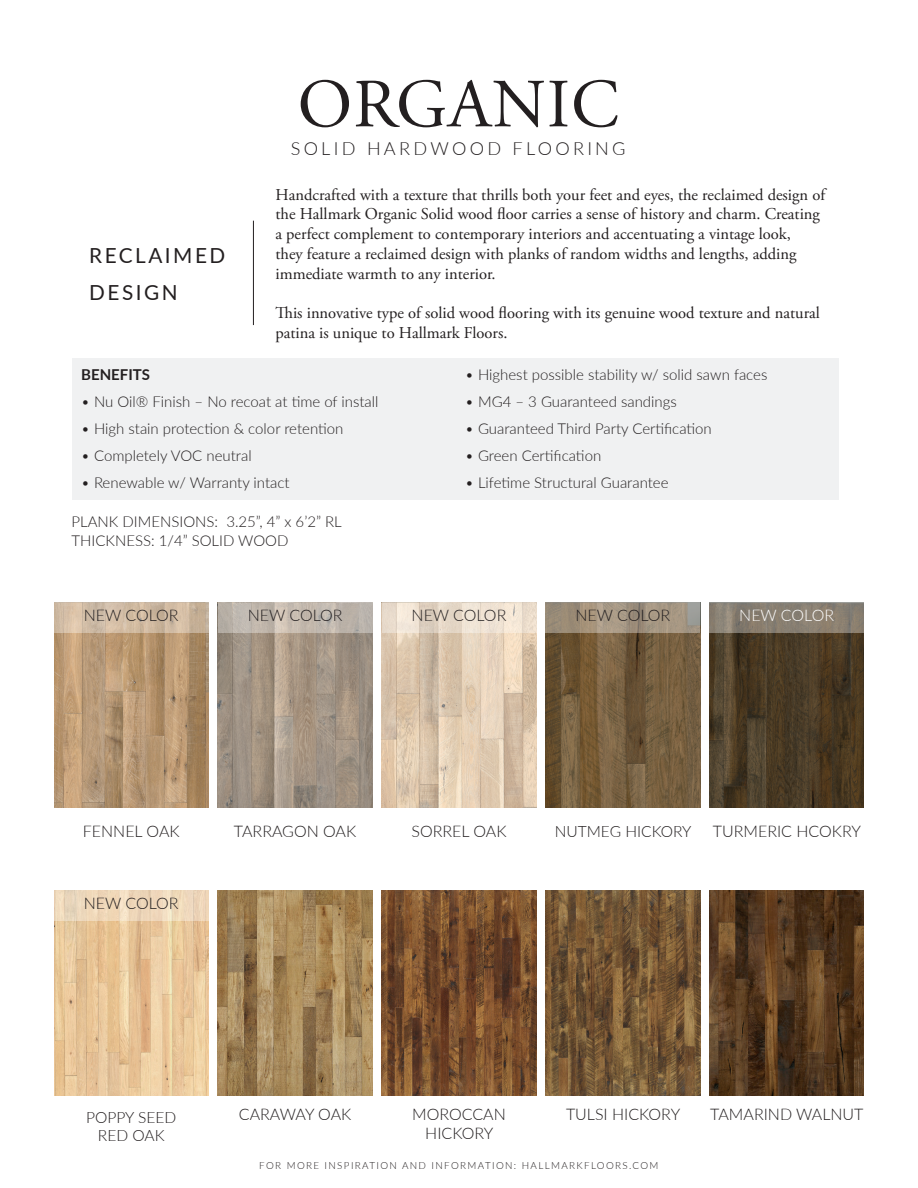
<style>
.page{position:relative;width:918px;height:1188px;background:#fff}
.page>*{position:absolute;margin:0;border:0;box-sizing:border-box;transform-origin:0 0}
.t1{font:68.7px "Adobe Garamond Pro";letter-spacing:.015em;color:#231f20}
.t2{font:20.7px "Lato";letter-spacing:.12em;color:#231f20}
.t3{font:300 18.15px "Lato";letter-spacing:.18em;color:#231f20}
.t4{font:16.5px/19.8px "Adobe Garamond Pro";color:#231f20}
.t5{font:300 16.05px "Lato";color:#231f20}
.t6{font:300 16.05px "Lato";color:#fff}
.t7{font:300 15.6px "Lato";color:#231f20}
.t8{font:300 15px "Lato";color:#231f20}
.t9{font:700 15px "Lato";color:#231f20}
.t10{font:300 9.9px "Lato";letter-spacing:.14em;color:#231f20}
</style>
<div class="page">
<img style="left:54px;top:632px;width:155px;height:175px">
<img style="left:218px;top:632px;width:154px;height:175px">
<img style="left:382px;top:632px;width:154px;height:175px">
<img style="left:546px;top:632px;width:154px;height:175px">
<img style="left:709px;top:632px;width:155px;height:175px">
<img style="left:54px;top:921px;width:155px;height:175px">
<img style="left:709px;top:891px;width:155px;height:205px">
<img style="left:546px;top:891px;width:154px;height:205px">
<img style="left:382px;top:891px;width:154px;height:205px">
<img style="left:218px;top:891px;width:154px;height:205px">
<svg style="left:54px;top:602px;width:155px;height:30px;background:#cfbaa2"></svg>
<svg style="left:218px;top:602px;width:154px;height:30px;background:#bfb6ad"></svg>
<svg style="left:382px;top:602px;width:154px;height:30px;background:#eaddcd"></svg>
<svg style="left:546px;top:602px;width:154px;height:30px;background:#a19380"></svg>
<svg style="left:709px;top:602px;width:155px;height:30px;background:#887f72"></svg>
<svg style="left:54px;top:891px;width:155px;height:30px;background:#edd7ba"></svg>
<hr style="left:253px;top:221px;width:1px;height:104px;background:#231f20">
<div style="left:72px;top:358px;width:766px;height:141px;background:#f0f1f2"></div>
<p class="t2" style="left:89px;top:240px;width:137px">RECLAIMED</p>
<p class="t2" style="left:89px;top:277px;width:90px">DESIGN</p>
<p class="t1" style="left:298px;top:63px;width:323px">ORGANIC</p>
<p class="t3" style="left:291px;top:136px;width:336px">SOLID HARDWOOD FLOORING</p>
<p class="t4" style="left:275px;top:185px;width:551px">Handcrafted with a texture that thrills both your feet and eyes, the reclaimed design of the Hallmark Organic Solid wood floor carries a sense of history and charm. Creating a perfect complement to contemporary interiors and accentuating a vintage look,<br>they feature a reclaimed design with planks of random widths and lengths, adding immediate warmth to any interior.</p>
<p class="t4" style="left:275px;top:304px;width:546px">This innovative type of solid wood flooring with its genuine wood texture and natural patina is unique to Hallmark Floors.</p>
<p class="t9" style="left:81px;top:363px;width:70px">BENEFITS</p>
<p class="t8" style="left:81px;top:391px;width:299px">• Nu Oil® Finish – No recoat at time of install</p>
<p class="t8" style="left:81px;top:418px;width:264px">• High stain protection &amp; color retention</p>
<p class="t8" style="left:81px;top:445px;width:172px">• Completely VOC neutral</p>
<p class="t8" style="left:81px;top:472px;width:210px">• Renewable w/ Warranty intact</p>
<p class="t8" style="left:72px;top:511px;width:272px">PLANK DIMENSIONS: 3.25”, 4” x 6’2” RL</p>
<p class="t8" style="left:72px;top:530px;width:219px">THICKNESS: 1/4” SOLID WOOD</p>
<p class="t8" style="left:465px;top:364px;width:304px">• Highest possible stability w/ solid sawn faces</p>
<p class="t8" style="left:465px;top:391px;width:213px">• MG4 – 3 Guaranteed sandings</p>
<p class="t8" style="left:465px;top:418px;width:248px">• Guaranteed Third Party Certification</p>
<p class="t8" style="left:465px;top:445px;width:138px">• Green Certification</p>
<p class="t8" style="left:465px;top:472px;width:205px">• Lifetime Structural Guarantee</p>
<p class="t5" style="left:84px;top:604px;width:96px">NEW COLOR</p>
<p class="t5" style="left:248px;top:604px;width:96px">NEW COLOR</p>
<p class="t5" style="left:412px;top:604px;width:96px">NEW COLOR</p>
<p class="t5" style="left:575px;top:604px;width:96px">NEW COLOR</p>
<p class="t6" style="left:739px;top:604px;width:96px">NEW COLOR</p>
<p class="t5" style="left:83px;top:820px;width:98px">FENNEL OAK</p>
<p class="t5" style="left:84px;top:892px;width:96px">NEW COLOR</p>
<p class="t7" style="left:555px;top:820px;width:138px">NUTMEG HICKORY</p>
<p class="t5" style="left:234px;top:820px;width:124px">TARRAGON OAK</p>
<p class="t5" style="left:713px;top:820px;width:150px">TURMERIC HCOKRY</p>
<p class="t5" style="left:411px;top:820px;width:97px">SORREL OAK</p>
<p class="t5" style="left:239px;top:1103px;width:114px">CARAWAY OAK</p>
<p class="t5" style="left:412px;top:1103px;width:95px">MOROCCAN</p>
<p class="t5" style="left:425px;top:1122px;width:70px">HICKORY</p>
<p class="t5" style="left:566px;top:1103px;width:116px">TULSI HICKORY</p>
<p class="t7" style="left:86px;top:1106px;width:92px">POPPY SEED</p>
<p class="t5" style="left:710px;top:1103px;width:155px">TAMARIND WALNUT</p>
<p class="t7" style="left:98px;top:1125px;width:68px">RED OAK</p>
<p class="t10" style="left:259px;top:1159px;width:401px">FOR MORE INSPIRATION AND INFORMATION: HALLMARKFLOORS.COM</p>
</div>
